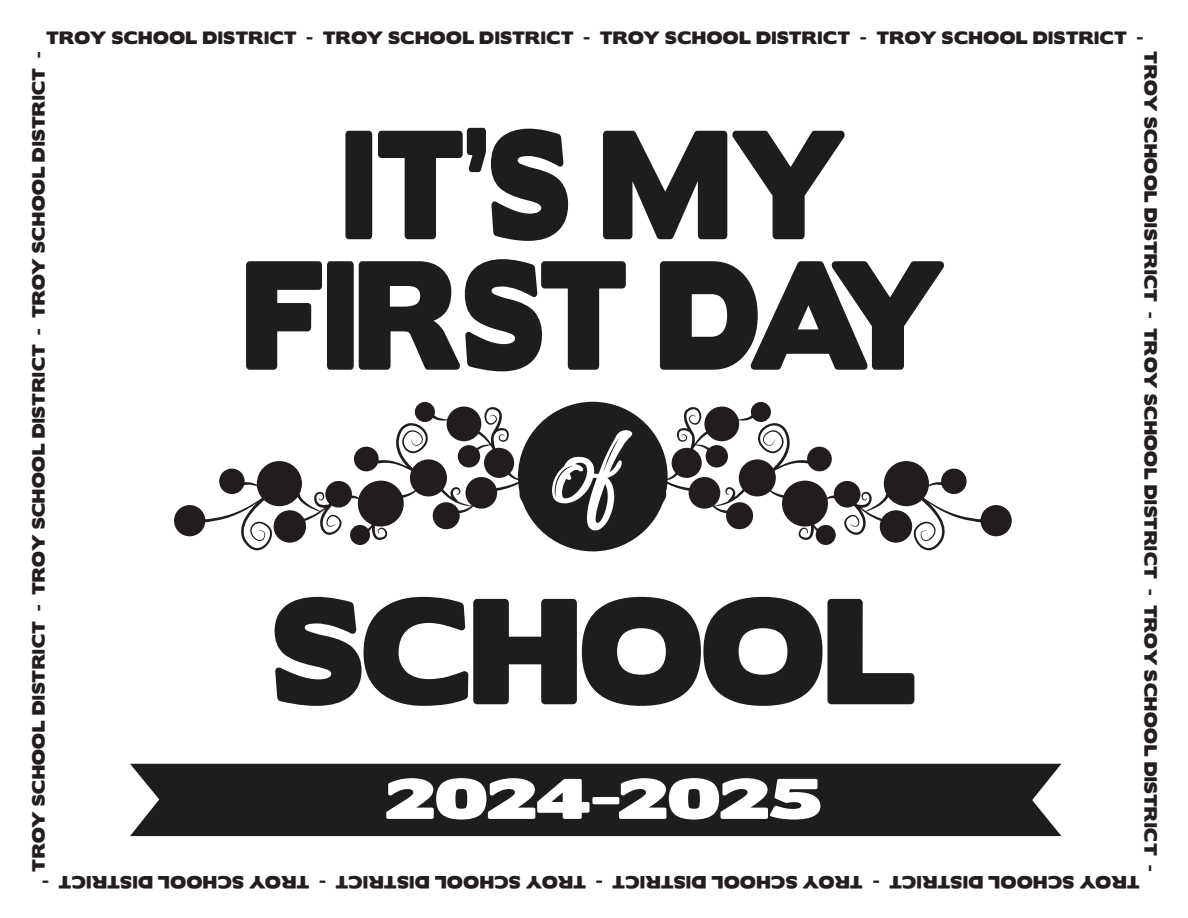
<style>
.page{position:relative;width:1188px;height:918px;background:#fff}
.page>*{position:absolute;margin:0;border:0;box-sizing:border-box;transform-origin:0 0}
.t1{font:138.3px/130.5px "Boris Black Bloxx";color:#1e1c1d;text-align:center;scale:.81 1}
.t2{font:134.4px "Boris Black Bloxx";letter-spacing:-.005em;color:#1e1c1d;scale:.94 1}
.t3{font:111.75px "Amazing Kids";color:#fff;scale:1.18 1}
.t4{font:51px "Boris Black Bloxx";letter-spacing:-.02em;color:#fff;scale:1.47 1}
.t5{font:15.9px "Boris Black Bloxx";letter-spacing:.04em;color:#231f20}
</style>
<div class="page">
<svg style="left:174px;top:402px;width:398px;height:148px"></svg>
<svg style="left:614px;top:402px;width:398px;height:148px"></svg>
<div style="left:518px;top:402px;width:150px;height:149px;background:#1e1c1d;border-radius:50%"></div>
<div style="left:130px;top:764px;width:931px;height:72px;background:#1e1c1d"></div>
<p class="t5" style="left:46px;top:26px;width:1099px">TROY SCHOOL DISTRICT - TROY SCHOOL DISTRICT - TROY SCHOOL DISTRICT - TROY SCHOOL DISTRICT -</p>
<p class="t5" style="left:27px;top:872px;width:822px;rotate:-90deg">TROY SCHOOL DISTRICT - TROY SCHOOL DISTRICT - TROY SCHOOL DISTRICT -</p>
<h1 class="t1" style="left:244px;top:124px;width:869px">IT’S MY<br>FIRST DAY</h1>
<h3 class="t3" style="left:552px;top:400px;width:56px">of</h3>
<h2 class="t2" style="left:272px;top:550px;width:688px">SCHOOL</h2>
<h3 class="t4" style="left:385px;top:760px;width:299px">2024-2025</h3>
<p class="t5" style="left:1163px;top:51px;width:822px;rotate:90deg">TROY SCHOOL DISTRICT - TROY SCHOOL DISTRICT - TROY SCHOOL DISTRICT -</p>
<p class="t5" style="left:49px;top:894px;width:8px;rotate:-180deg">-</p>
<p class="t5" style="left:309px;top:894px;width:252px;rotate:-180deg">T R O Y S C H O O L D SI T R CI T</p>
<p class="t5" style="left:326px;top:894px;width:8px;rotate:-180deg">-</p>
<p class="t5" style="left:586px;top:894px;width:252px;rotate:-180deg">T R O Y S C H O O L D SI T R CI T</p>
<p class="t5" style="left:603px;top:894px;width:8px;rotate:-180deg">-</p>
<p class="t5" style="left:863px;top:894px;width:252px;rotate:-180deg">T R O Y S C H O O L D SI T R CI T</p>
<p class="t5" style="left:879px;top:894px;width:8px;rotate:-180deg">-</p>
<p class="t5" style="left:1140px;top:894px;width:252px;rotate:-180deg">T R O Y S C H O O L D SI T R CI T</p>
</div>
